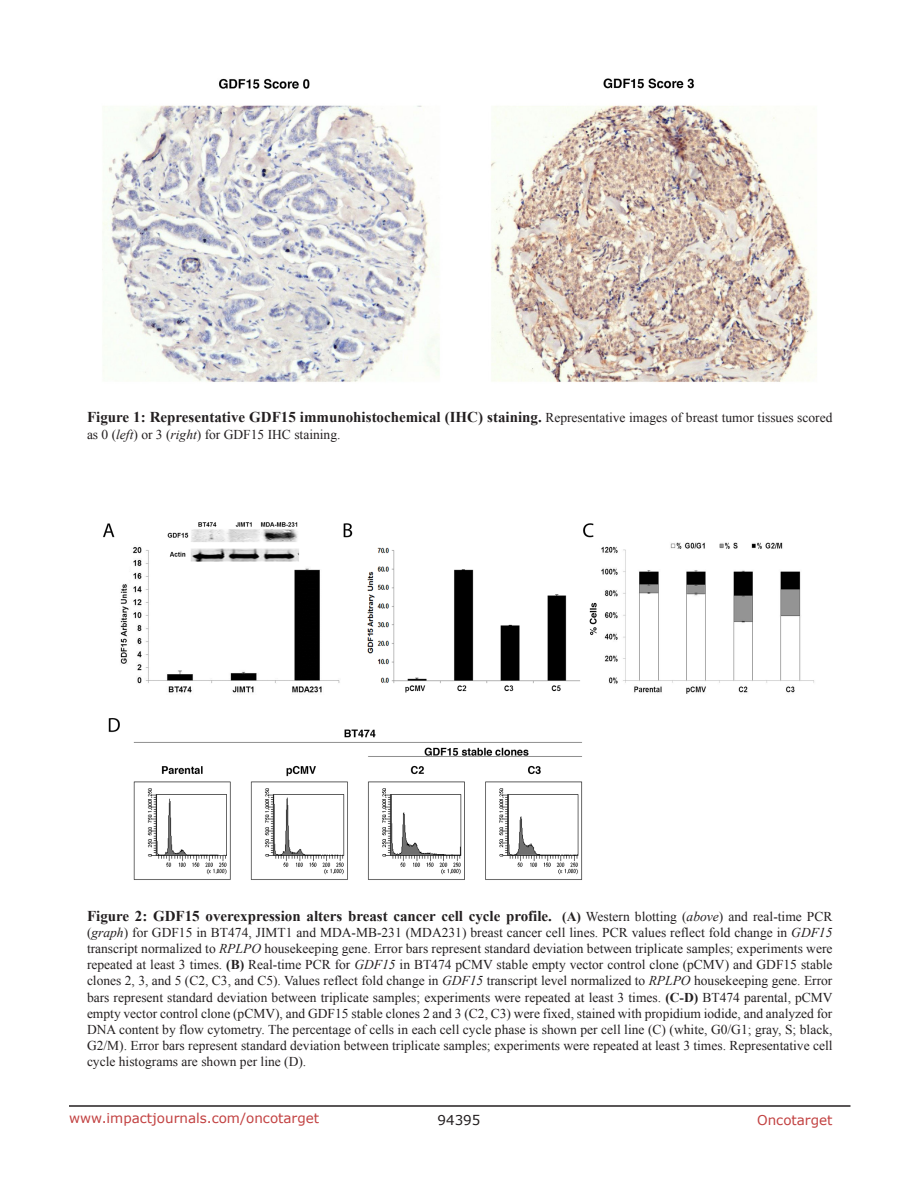
<style>
.page{position:relative;width:918px;height:1188px;background:#fff}
.page>*{position:absolute;margin:0;border:0;box-sizing:border-box;transform-origin:0 0}
.figuretext{font:700 15px "Times New Roman";color:#231f20}
.figuretext-2{font:13.5px/16.2px "Times New Roman";color:#231f20;text-align:justify}
.t1{font:13.5px "Verdana";color:#c24141}
.t2{font:13.5px "Verdana";color:#231f20}
.s1{font-weight:400;font-size:13.5px}
.s2{font-style:italic}
.s3{font-size:13.5px}
.s4{font-weight:400;font-style:italic;font-size:13.5px}
.s5{font-weight:700}
</style>
<div class="page">
<hr style="left:69px;top:1105px;width:781px;height:2px;background:#231f20">
<img style="left:102px;top:78px;width:715px;height:304px">
<img style="left:103px;top:522px;width:711px;height:358px">
<p class="figuretext" style="left:87px;top:407px;width:747px">Figure 1: Representative GDF15 immunohistochemical (IHC) staining. <span class="s1">Representative images of breast tumor tissues scored</span></p>
<p class="figuretext-2" style="left:87px;top:426px;width:255px">as 0 (<span class="s2">left</span>) or 3 (<span class="s2">right</span>) for GDF15 IHC staining.</p>
<p class="figuretext" style="left:87px;top:905px;width:747px">Figure 2: GDF15 overexpression alters breast cancer cell cycle profile. <span class="s3">(A)</span> <span class="s1">Western blotting (</span><span class="s4">above</span><span class="s1">) and real-time PCR</span></p>
<p class="figuretext-2" style="left:87px;top:924px;width:747px">(<span class="s2">graph</span>) for GDF15 in BT474, JIMT1 and MDA-MB-231 (MDA231) breast cancer cell lines. PCR values reflect fold change in <span class="s2">GDF15 </span>transcript normalized to <span class="s2">RPLPO</span> housekeeping gene. Error bars represent standard deviation between triplicate samples; experiments were repeated at least 3 times. <span class="s5">(B)</span> Real-time PCR for <span class="s2">GDF15</span> in BT474 pCMV stable empty vector control clone (pCMV) and GDF15 stable clones 2, 3, and 5 (C2, C3, and C5). Values reflect fold change in <span class="s2">GDF15</span> transcript level normalized to <span class="s2">RPLPO</span> housekeeping gene. Error bars represent standard deviation between triplicate samples; experiments were repeated at least 3 times. <span class="s5">(C-D)</span> BT474 parental, pCMV empty vector control clone (pCMV), and GDF15 stable clones 2 and 3 (C2, C3) were fixed, stained with propidium iodide, and analyzed for DNA content by flow cytometry. The percentage of cells in each cell cycle phase is shown per cell line (C) (white, G0/G1; gray, S; black, G2/M). Error bars represent standard deviation between triplicate samples; experiments were repeated at least 3 times. Representative cell cycle histograms are shown per line (D).</p>
<p class="t1" style="left:69px;top:1109px;width:252px">www.impactjournals.com/oncotarget</p>
<p class="t2" style="left:438px;top:1111px;width:44px">94395</p>
<p class="t1" style="left:757px;top:1111px;width:77px">Oncotarget</p>
</div>
